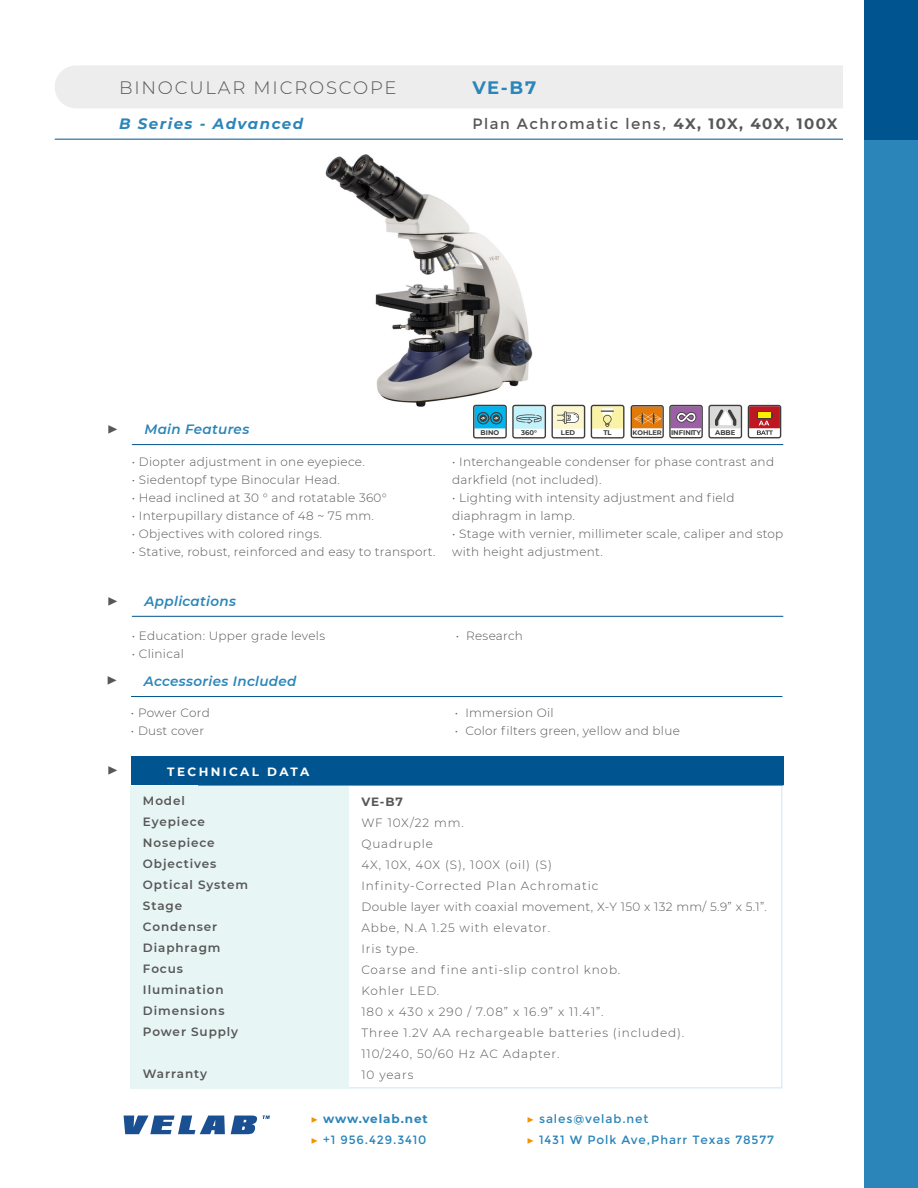
<style>
.page{position:relative;width:918px;height:1188px;background:#fff}
.page>*{position:absolute;margin:0;border:0;box-sizing:border-box;transform-origin:0 0}
.t1{font:300 18px "Montserrat";letter-spacing:.1em;color:#575756}
.t2{font:700 18px "Montserrat";color:#2b85b9}
.t3{font:18px "Minion Pro";color:#575756}
.t4{font:15px "Montserrat";letter-spacing:.1em;color:#575756}
.t5{font:italic 700 15px "Montserrat";letter-spacing:.1em;color:#2b85b9}
.t6{font:italic 600 13.5px "Montserrat";letter-spacing:.025em;color:#2b85b9}
.t7{font:300 12px/18px "Montserrat";letter-spacing:.025em;color:#575756}
.t8{font:300 12px "Montserrat";letter-spacing:.075em;color:#575756}
.t9{font:600 12px "Montserrat";letter-spacing:.075em;color:#575756}
.t10{font:12px "Montserrat";letter-spacing:.075em;color:#2b85b9}
.t11{font:700 12px "Montserrat";letter-spacing:.075em;color:#2b85b9}
.t12{font:700 12px "Montserrat";letter-spacing:.2em;color:#fff}
.t13{font:700 12px "Montserrat";color:#575756}
.t14{font:700 6.75px "Montserrat";color:#3d3d3b}
.t15{font:700 6.6px "Montserrat";color:#3d3d3b}
.s1{font-weight:700}
.s2{font-family:"Minion Pro";font-weight:400;color:#f39200}
.s3{font-family:"Minion Pro";color:#f39200}
</style>
<div class="page">
<div style="left:55px;top:65px;width:808px;height:43px;background:#ededed;border-radius:22px"></div>
<hr style="left:55px;top:139px;width:810px;height:1px;background:#00548f">
<div style="left:864px;top:140px;width:54px;height:1048px;background:#2b85b9"></div>
<div style="left:864px;top:0;width:54px;height:140px;background:#00548f"></div>
<div style="left:844px;top:1px;width:20px;height:1186px;background:#fff"></div>
<svg style="left:124px;top:1116px;width:101px;height:18px"></svg>
<svg style="left:231px;top:1116px;width:26px;height:18px"></svg>
<svg style="left:263px;top:1116px;width:7px;height:3px"></svg>
<div style="left:131px;top:786px;width:218px;height:303px;background:#e7f5f5"></div>
<hr style="left:781px;top:786px;width:1px;height:301px;background:#2b85b9">
<hr style="left:349px;top:1087px;width:433px;height:2px;background:#2b85b9">
<hr style="left:198px;top:785px;width:585px;height:1px;background:#00548f">
<hr style="left:131px;top:696px;width:651px;height:1px;background:#00548f">
<hr style="left:132px;top:616px;width:651px;height:1px;background:#00548f">
<hr style="left:132px;top:444px;width:651px;height:1px;background:#00548f">
<div style="left:131px;top:757px;width:652px;height:28px;background:#00548f"></div>
<img style="left:325px;top:154px;width:216px;height:253px">
<svg style="left:591px;top:405px;width:33px;height:34px"></svg>
<svg style="left:748px;top:405px;width:33px;height:33px"></svg>
<svg style="left:473px;top:405px;width:112px;height:34px"></svg>
<svg style="left:631px;top:405px;width:111px;height:33px"></svg>
<p class="t1" style="left:119px;top:76px;width:279px">BINOCULAR MICROSCOPE</p>
<p class="t2" style="left:472px;top:75px;width:65px">VE-B7</p>
<p class="t5" style="left:119px;top:113px;width:186px">B Series - Advanced</p>
<p class="t4" style="left:472px;top:115px;width:367px">Plan Achromatic lens, <span class="s1">4X, 10X, 40X, 100X</span></p>
<p class="t3" style="left:107px;top:417px;width:12px">▶</p>
<p class="t6" style="left:144px;top:420px;width:106px">Main Features</p>
<p class="t14" style="left:481px;top:428px;width:20px">BINO</p>
<p class="t14" style="left:521px;top:428px;width:17px">360°</p>
<p class="t14" style="left:561px;top:428px;width:16px">LED</p>
<p class="t14" style="left:603px;top:428px;width:10px">TL</p>
<p class="t14" style="left:671px;top:428px;width:32px">INFINITY</p>
<p class="t14" style="left:715px;top:428px;width:22px">ABBE</p>
<p class="t15" style="left:633px;top:428px;width:31px">KOHLER</p>
<p class="t7" style="left:132px;top:453px;width:235px">• Diopter adjustment in one eyepiece.</p>
<p class="t7" style="left:132px;top:471px;width:210px">• Siedentopf type Binocular Head.</p>
<p class="t7" style="left:132px;top:489px;width:257px">• Head inclined at 30 ° and rotatable 360°</p>
<p class="t7" style="left:132px;top:507px;width:244px">• Interpupillary distance of 48 ~ 75 mm.</p>
<p class="t7" style="left:132px;top:525px;width:192px">• Objectives with colored rings.</p>
<p class="t7" style="left:132px;top:543px;width:305px">• Stative, robust, reinforced and easy to transport.</p>
<p class="t7" style="left:452px;top:453px;width:323px">• Interchangeable condenser for phase contrast and darkfield (not included).</p>
<p class="t7" style="left:452px;top:489px;width:284px">• Lighting with intensity adjustment and field diaphragm in lamp.</p>
<p class="t7" style="left:452px;top:525px;width:333px">• Stage with vernier, millimeter scale, caliper and stop with height adjustment.</p>
<p class="t3" style="left:107px;top:588px;width:12px">▶</p>
<p class="t3" style="left:106px;top:668px;width:12px">▶</p>
<p class="t6" style="left:144px;top:592px;width:93px">Applications</p>
<p class="t7" style="left:132px;top:627px;width:195px">• Education: Upper grade levels</p>
<p class="t7" style="left:456px;top:627px;width:69px">• Research</p>
<p class="t7" style="left:132px;top:645px;width:53px">• Clinical</p>
<p class="t6" style="left:144px;top:672px;width:154px">Accessories Included</p>
<p class="t7" style="left:131px;top:704px;width:80px">• Power Cord</p>
<p class="t7" style="left:455px;top:704px;width:100px">• Immersion Oil</p>
<p class="t7" style="left:131px;top:722px;width:75px">• Dust cover</p>
<p class="t7" style="left:455px;top:722px;width:226px">• Color filters green, yellow and blue</p>
<p class="t3" style="left:107px;top:757px;width:12px">▶</p>
<p class="t12" style="left:167px;top:763px;width:143px">TECHNICAL DATA</p>
<p class="t9" style="left:143px;top:792px;width:43px">Model</p>
<p class="t9" style="left:143px;top:813px;width:63px">Eyepiece</p>
<p class="t9" style="left:143px;top:834px;width:73px">Nosepiece</p>
<p class="t9" style="left:143px;top:855px;width:75px">Objectives</p>
<p class="t9" style="left:143px;top:876px;width:107px">Optical System</p>
<p class="t9" style="left:143px;top:897px;width:41px">Stage</p>
<p class="t9" style="left:143px;top:918px;width:76px">Condenser</p>
<p class="t9" style="left:143px;top:939px;width:79px">Diaphragm</p>
<p class="t9" style="left:143px;top:960px;width:42px">Focus</p>
<p class="t9" style="left:143px;top:981px;width:82px">Ilumination</p>
<p class="t9" style="left:143px;top:1002px;width:83px">Dimensions</p>
<p class="t9" style="left:143px;top:1023px;width:97px">Power Supply</p>
<p class="t9" style="left:143px;top:1065px;width:65px">Warranty</p>
<p class="t13" style="left:361px;top:793px;width:43px">VE-B7</p>
<p class="t7" style="left:361px;top:813px;width:104px">WF 10X/22 mm.</p>
<p class="t8" style="left:361px;top:835px;width:73px">Quadruple</p>
<p class="t8" style="left:361px;top:856px;width:192px">4X, 10X, 40X (S), 100X (oil) (S)</p>
<p class="t8" style="left:361px;top:877px;width:239px">Infinity-Corrected Plan Achromatic</p>
<p class="t7" style="left:361px;top:897px;width:407px">Double layer with coaxial movement, X-Y 150 x 132 mm/ 5.9” x 5.1”.</p>
<p class="t8" style="left:361px;top:919px;width:190px">Abbe, N.A 1.25 with elevator.</p>
<p class="t8" style="left:361px;top:940px;width:58px">Iris type.</p>
<p class="t8" style="left:361px;top:961px;width:260px">Coarse and fine anti-slip control knob.</p>
<p class="t8" style="left:361px;top:982px;width:79px">Kohler LED.</p>
<p class="t8" style="left:361px;top:1003px;width:244px">180 x 430 x 290 / 7.08” x 16.9” x 11.41”.</p>
<p class="t8" style="left:361px;top:1024px;width:324px">Three 1.2V AA rechargeable batteries (included).</p>
<p class="t8" style="left:361px;top:1045px;width:200px">110/240, 50/60 Hz AC Adapter.</p>
<p class="t7" style="left:361px;top:1065px;width:54px">10 years</p>
<p class="t11" style="left:311px;top:1110px;width:119px"><span class="s2">▶</span> www.velab.net</p>
<p class="t10" style="left:527px;top:1111px;width:123px"><span class="s3">▶</span> sales@velab.net</p>
<p class="t10" style="left:311px;top:1132px;width:117px"><span class="s3">▶</span> +1 956.429.3410</p>
<p class="t10" style="left:527px;top:1132px;width:249px"><span class="s3">▶</span> 1431 W Polk Ave,Pharr Texas 78577</p>
</div>
